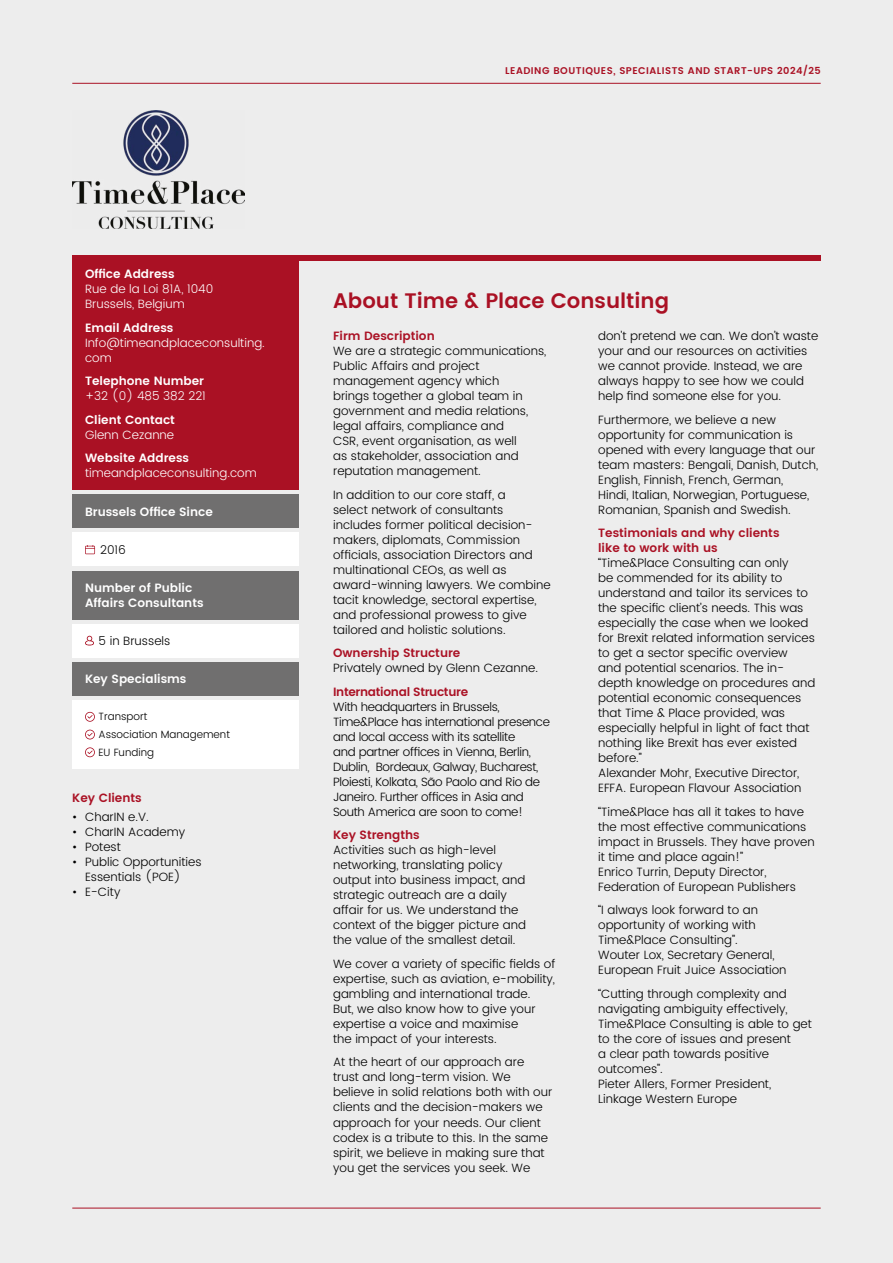
<style>
.page{position:relative;width:893px;height:1263px;background:#ededed}
.page>*{position:absolute;margin:0;border:0;box-sizing:border-box;transform-origin:0 0}
.t1{font:600 21px "Poppins";color:#aa1124}
.t2{font:300 12px/15px "Poppins";color:#000}
.t3{font:300 12px/15px "Poppins";letter-spacing:-.025em;color:#000}
.t4{font:600 12px/15px "Poppins";color:#fff}
.t5{font:300 12px/15px "Poppins";color:#fff}
.t6{font:600 12px/15px "Poppins";color:#aa1124}
.t7{font:600 12px "Poppins";letter-spacing:-.025em;color:#aa1124}
.t8{font:300 10.5px/17.7px "Poppins";color:#000}
.t9{font:600 9.75px "Poppins";letter-spacing:.05em;color:#aa1124}
</style>
<div class="page">
<hr style="left:72px;top:83px;width:749px;height:1px;background:#aa1124">
<div style="left:72px;top:255px;width:749px;height:5px;background:#aa1124"></div>
<hr style="left:72px;top:1208px;width:749px;height:1px;background:#aa1124">
<img style="left:72px;top:110px;width:173px;height:118px">
<div style="left:72px;top:494px;width:227px;height:34px;background:#706f6f"></div>
<div style="left:72px;top:532px;width:227px;height:34px;background:#fff"></div>
<svg style="left:85px;top:545px;width:10px;height:9px"></svg>
<div style="left:72px;top:257px;width:227px;height:233px;background:#aa1124"></div>
<div style="left:72px;top:571px;width:227px;height:48px;background:#706f6f"></div>
<div style="left:72px;top:624px;width:227px;height:34px;background:#fff"></div>
<svg style="left:85px;top:636px;width:9px;height:9px"></svg>
<div style="left:72px;top:700px;width:227px;height:68px;background:#fff"></div>
<svg style="left:85px;top:712px;width:10px;height:10px"></svg>
<svg style="left:85px;top:730px;width:10px;height:9px"></svg>
<svg style="left:85px;top:747px;width:10px;height:10px"></svg>
<div style="left:72px;top:662px;width:227px;height:34px;background:#706f6f"></div>
<p class="t9" style="left:505px;top:63px;width:317px">LEADING BOUTIQUES, SPECIALISTS AND START-UPS 2024/25</p>
<p class="t4" style="left:85px;top:267px;width:91px">Office Address</p>
<p class="t5" style="left:85px;top:282px;width:130px">Rue de la Loi 81A, 1040<br>Brussels, Belgium</p>
<p class="t4" style="left:85px;top:321px;width:90px">Email Address</p>
<p class="t5" style="left:85px;top:336px;width:181px">Info@timeandplaceconsulting. com</p>
<p class="t4" style="left:85px;top:374px;width:121px">Telephone Number</p>
<p class="t5" style="left:85px;top:389px;width:122px">+32 (0) 485 382 221</p>
<p class="t4" style="left:85px;top:413px;width:91px">Client Contact</p>
<p class="t5" style="left:85px;top:428px;width:91px">Glenn Cezanne</p>
<p class="t4" style="left:85px;top:451px;width:106px">Website Address</p>
<p class="t5" style="left:85px;top:466px;width:173px">timeandplaceconsulting.com</p>
<p class="t4" style="left:85px;top:504px;width:129px">Brussels Office Since</p>
<p class="t2" style="left:100px;top:542px;width:27px">2016</p>
<p class="t4" style="left:85px;top:580px;width:120px">Number of Public<br>Affairs Consultants</p>
<p class="t2" style="left:99px;top:634px;width:73px">5 in Brussels</p>
<p class="t4" style="left:85px;top:672px;width:103px">Key Specialisms</p>
<p class="t8" style="left:99px;top:708px;width:133px">Transport<br>Association Management<br>EU Funding</p>
<p class="t6" style="left:72px;top:791px;width:71px">Key Clients</p>
<p class="t2" style="left:72px;top:810px;width:78px">• CharIN e.V.</p>
<p class="t2" style="left:72px;top:825px;width:114px">• CharIN Academy</p>
<p class="t2" style="left:72px;top:840px;width:50px">• Potest</p>
<p class="t2" style="left:85px;top:855px;width:118px;text-indent:-13px">• Public Opportunities<br>Essentials (POE)</p>
<p class="t2" style="left:72px;top:885px;width:50px">• E-City</p>
<h1 class="t1" style="left:333px;top:285px;width:338px">About Time &amp; Place Consulting</h1>
<p class="t6" style="left:333px;top:329px;width:103px">Firm Description</p>
<p class="t2" style="left:333px;top:344px;width:215px">We are a strategic communications,<br>Public Affairs and project management agency which<br>brings together a global team in government and media relations, legal affairs, compliance and<br>CSR, event organisation, as well<br>as stakeholder, association and reputation management.</p>
<p class="t2" style="left:333px;top:488px;width:219px">In addition to our core staff, a<br>select network of consultants includes former political decision&shy;makers, diplomats, Commission officials, association Directors and multinational CEOs, as well as award-winning lawyers. We combine tacit knowledge, sectoral expertise, and professional prowess to give tailored and holistic solutions.</p>
<p class="t6" style="left:333px;top:646px;width:129px">Ownership Structure</p>
<p class="t2" style="left:333px;top:661px;width:206px">Privately owned by Glenn Cezanne.</p>
<p class="t7" style="left:333px;top:683px;width:137px">International Structure</p>
<p class="t3" style="left:333px;top:700px;width:219px">With headquarters in Brussels, Time&amp;Place has international presence and local access with its satellite<br>and partner offices in Vienna, Berlin, Dublin, Bordeaux, Galway, Bucharest, Ploiesti, Kolkata, São Paolo and Rio de Janeiro. Further offices in Asia and South America are soon to come!</p>
<p class="t6" style="left:333px;top:828px;width:88px">Key Strengths</p>
<p class="t2" style="left:333px;top:843px;width:194px">Activities such as high-level networking, translating policy output into business impact, and strategic outreach are a daily affair for us. We understand the context of the bigger picture and the value of the smallest detail.</p>
<p class="t2" style="left:333px;top:957px;width:224px">We cover a variety of specific fields of expertise, such as aviation, e-mobility, gambling and international trade.<br>But, we also know how to give your expertise a voice and maximise<br>the impact of your interests.</p>
<p class="t2" style="left:333px;top:1055px;width:221px">At the heart of our approach are trust and long-term vision. We believe in solid relations both with our clients and the decision-makers we approach for your needs. Our client codex is a tribute to this. In the same spirit, we believe in making sure that you get the services you seek. We</p>
<p class="t2" style="left:598px;top:329px;width:222px">don’t pretend we can. We don’t waste your and our resources on activities we cannot provide. Instead, we are always happy to see how we could help find someone else for you.</p>
<p class="t2" style="left:598px;top:413px;width:222px">Furthermore, we believe a new opportunity for communication is opened with every language that our team masters: Bengali, Danish, Dutch, English, Finnish, French, German,<br>Hindi, Italian, Norwegian, Portuguese, Romanian, Spanish and Swedish.</p>
<p class="t6" style="left:598px;top:526px;width:183px">Testimonials and why clients like to work with us</p>
<p class="t2" style="left:598px;top:556px;width:219px">“Time&amp;Place Consulting can only<br>be commended for its ability to understand and tailor its services to the specific client’s needs. This was especially the case when we looked for Brexit related information services to get a sector specific overview<br>and potential scenarios. The in&shy;depth knowledge on procedures and potential economic consequences that Time &amp; Place provided, was especially helpful in light of fact that nothing like Brexit has ever existed before.”<br>Alexander Mohr, Executive Director, EFFA. European Flavour Association</p>
<p class="t2" style="left:598px;top:805px;width:218px">“Time&amp;Place has all it takes to have the most effective communications impact in Brussels. They have proven it time and place again!”<br>Enrico Turrin, Deputy Director, Federation of European Publishers</p>
<p class="t2" style="left:598px;top:903px;width:190px">“I always look forward to an opportunity of working with<br>Time&amp;Place Consulting”.<br>Wouter Lox, Secretary General,<br>European Fruit Juice Association</p>
<p class="t2" style="left:598px;top:987px;width:215px">“Cutting through complexity and navigating ambiguity effectively,<br>Time&amp;Place Consulting is able to get to the core of issues and present<br>a clear path towards positive outcomes”.<br>Pieter Allers, Former President,<br>Linkage Western Europe</p>
</div>
